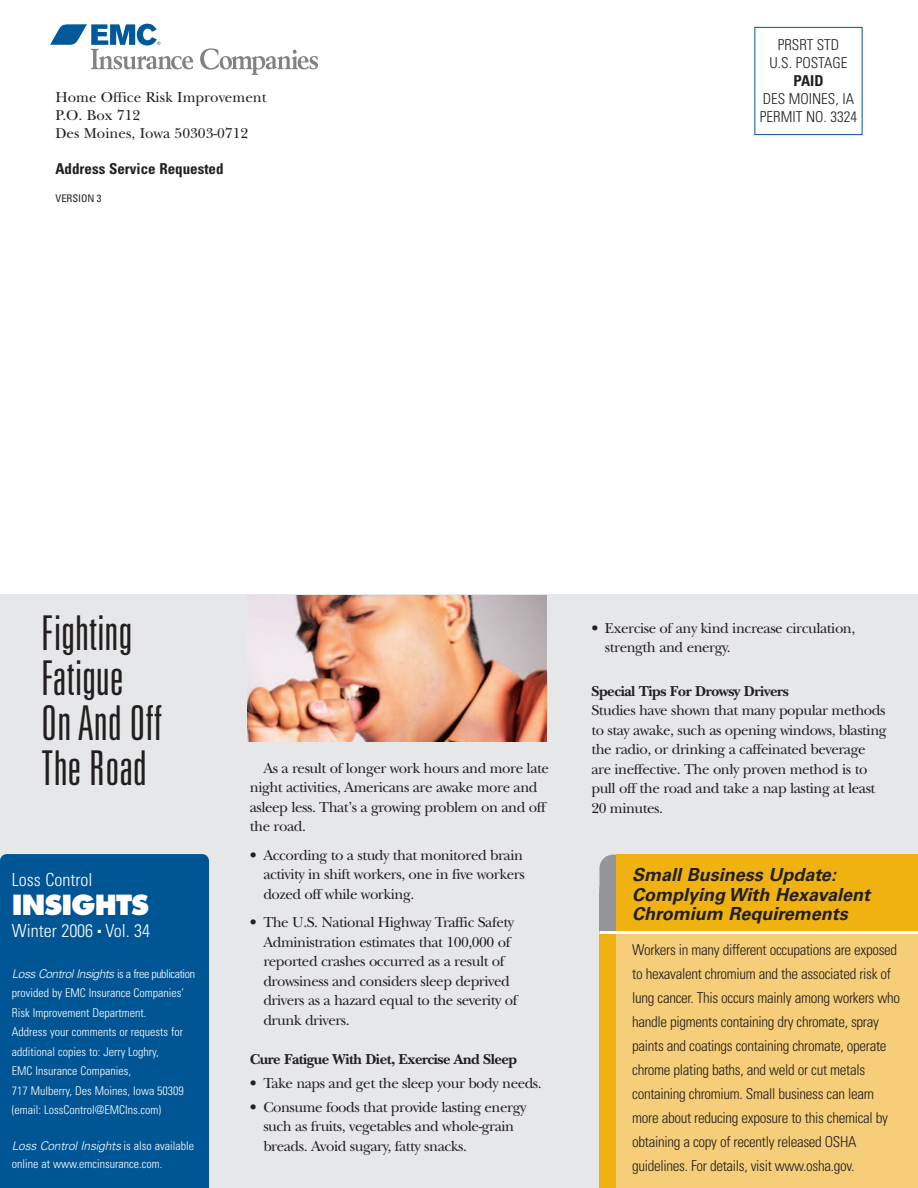
<style>
.page{position:relative;width:918px;height:1188px;background:#fff}
.page>*{position:absolute;margin:0;border:0;box-sizing:border-box;transform-origin:0 0}
.t1{font:300 ultra-condensed 48px/45px "Univers";letter-spacing:.01em;color:#231f20}
.t2{font:800 27px "Futura";letter-spacing:-.035em;color:#fff}
.t3{font:italic 700 18px/19.5px "Univers";color:#231f20}
.t4{font:300 condensed 18px "Univers";color:#fff}
.t5{font:15px/19.5px "New Baskerville";letter-spacing:-.03em;color:#231f20}
.t6{font:300 condensed 15px/24px "Univers";letter-spacing:-.02em;color:#231f20}
.t7{font:700 15px "New Baskerville";letter-spacing:-.03em;color:#231f20}
.t8{font:15px/18px "New Baskerville";color:#231f20}
.t9{font:300 condensed 15px/18px "Univers";color:#231f20;text-align:center}
.t10{font:700 condensed 15px "Univers";color:#231f20}
.t11{font:300 condensed 12px/19.5px "Univers";color:#fff}
.t12{font:condensed 10.5px "Univers";color:#231f20}
.s1{font-style:italic;font-stretch:normal}
</style>
<div class="page">
<div style="left:0;top:594px;width:918px;height:594px;background:#e6e7e9"></div>
<hr style="left:0;top:209px;width:1px;height:979px;background:#e6e7e9">
<div style="left:0;top:854px;width:209px;height:54px;background:#005595;border-radius:7px"></div>
<div style="left:0;top:862px;width:209px;height:326px;background:#005595"></div>
<div style="left:754px;top:27px;width:108px;height:108px;border:1px solid #005595"></div>
<svg style="left:200px;top:48px;width:118px;height:27px"></svg>
<svg style="left:50px;top:24px;width:143px;height:46px"></svg>
<hr style="left:0;top:912px;width:1px;height:276px;background:#fff">
<div style="left:599px;top:887px;width:319px;height:301px;background:#efb211"></div>
<div style="left:599px;top:855px;width:319px;height:78px;background:#939598;border-radius:14px"></div>
<div style="left:599px;top:895px;width:319px;height:38px;background:#939598"></div>
<div style="left:617px;top:860px;width:301px;height:328px;background:#f6cd78"></div>
<div style="left:617px;top:855px;width:301px;height:78px;background:#efb211"></div>
<hr style="left:600px;top:931px;width:318px;height:3px;background:#fff">
<img style="left:248px;top:595px;width:298px;height:146px">
<p class="t8" style="left:56px;top:89px;width:213px">Home Office Risk Improvement<br>P.O. Box 712<br>Des Moines, Iowa 50303-0712</p>
<p class="t10" style="left:56px;top:163px;width:170px">Address Service Requested</p>
<p class="t12" style="left:56px;top:194px;width:48px">VERSION 3</p>
<p class="t9" style="left:770px;top:37px;width:79px">PRSRT STD<br>U.S. POSTAGE</p>
<p class="t10" style="left:793px;top:75px;width:32px">PAID</p>
<p class="t9" style="left:760px;top:91px;width:99px;text-align:left">DES MOINES, IA<br>PERMIT NO. 3324</p>
<h1 class="t1" style="left:41px;top:612px;width:122px">Fighting<br>Fatigue<br>On And Off<br>The Road</h1>
<p class="t4" style="left:12px;top:873px;width:82px">Loss Control</p>
<h2 class="t2" style="left:12px;top:893px;width:139px">INSIGHTS</h2>
<p class="t4" style="left:12px;top:924px;width:140px">Winter 2006 ■ Vol. 34</p>
<p class="t11" style="left:12px;top:965px;width:185px"><span class="s1">Loss Control Insights</span> is a free publication provided by EMC Insurance Companies’ Risk Improvement Department.<br>Address your comments or requests for additional copies to: Jerry Loghry,<br>EMC Insurance Companies,<br>717 Mulberry, Des Moines, Iowa 50309 (email: LossControl@EMCIns.com)</p>
<p class="t11" style="left:12px;top:1138px;width:184px;line-height:18px"><span class="s1">Loss Control Insights</span> is also available online at www.emcinsurance.com.</p>
<p class="t5" style="left:250px;top:760px;width:301px;text-indent:14px">As a result of longer work hours and more late night activities, Americans are awake more and asleep less. That’s a growing problem on and off the road.</p>
<p class="t5" style="left:263px;top:847px;width:263px;text-align:justify;text-indent:-14px">• According to a study that monitored brain activity in shift workers, one in five workers dozed off while working.</p>
<p class="t5" style="left:263px;top:914px;width:256px;text-indent:-14px">• The U.S. National Highway Traffic Safety Administration estimates that 100,000 of reported crashes occurred as a result of drowsiness and considers sleep deprived drivers as a hazard equal to the severity of drunk drivers.</p>
<p class="t7" style="left:250px;top:1054px;width:269px">Cure Fatigue With Diet, Exercise And Sleep</p>
<p class="t5" style="left:250px;top:1075px;width:293px">• Take naps and get the sleep your body needs.</p>
<p class="t5" style="left:263px;top:1099px;width:264px;text-indent:-14px">• Consume foods that provide lasting energy such as fruits, vegetables and whole-grain breads. Avoid sugary, fatty snacks.</p>
<p class="t5" style="left:605px;top:620px;width:252px;text-indent:-14px">• Exercise of any kind increase circulation, strength and energy.</p>
<p class="t7" style="left:591px;top:686px;width:199px">Special Tips For Drowsy Drivers</p>
<p class="t5" style="left:591px;top:702px;width:297px">Studies have shown that many popular methods to stay awake, such as opening windows, blasting the radio, or drinking a caffeinated beverage are ineffective. The only proven method is to pull off the road and take a nap lasting at least 20 minutes.</p>
<p class="t3" style="left:632px;top:867px;width:239px">Small Business Update:<br>Complying With Hexavalent<br>Chromium Requirements</p>
<p class="t6" style="left:632px;top:939px;width:269px">Workers in many different occupations are exposed to hexavalent chromium and the associated risk of lung cancer. This occurs mainly among workers who handle pigments containing dry chromate, spray paints and coatings containing chromate, operate chrome plating baths, and weld or cut metals containing chromium. Small business can learn more about reducing exposure to this chemical by obtaining a copy of recently released OSHA guidelines. For details, visit www.osha.gov.</p>
</div>
